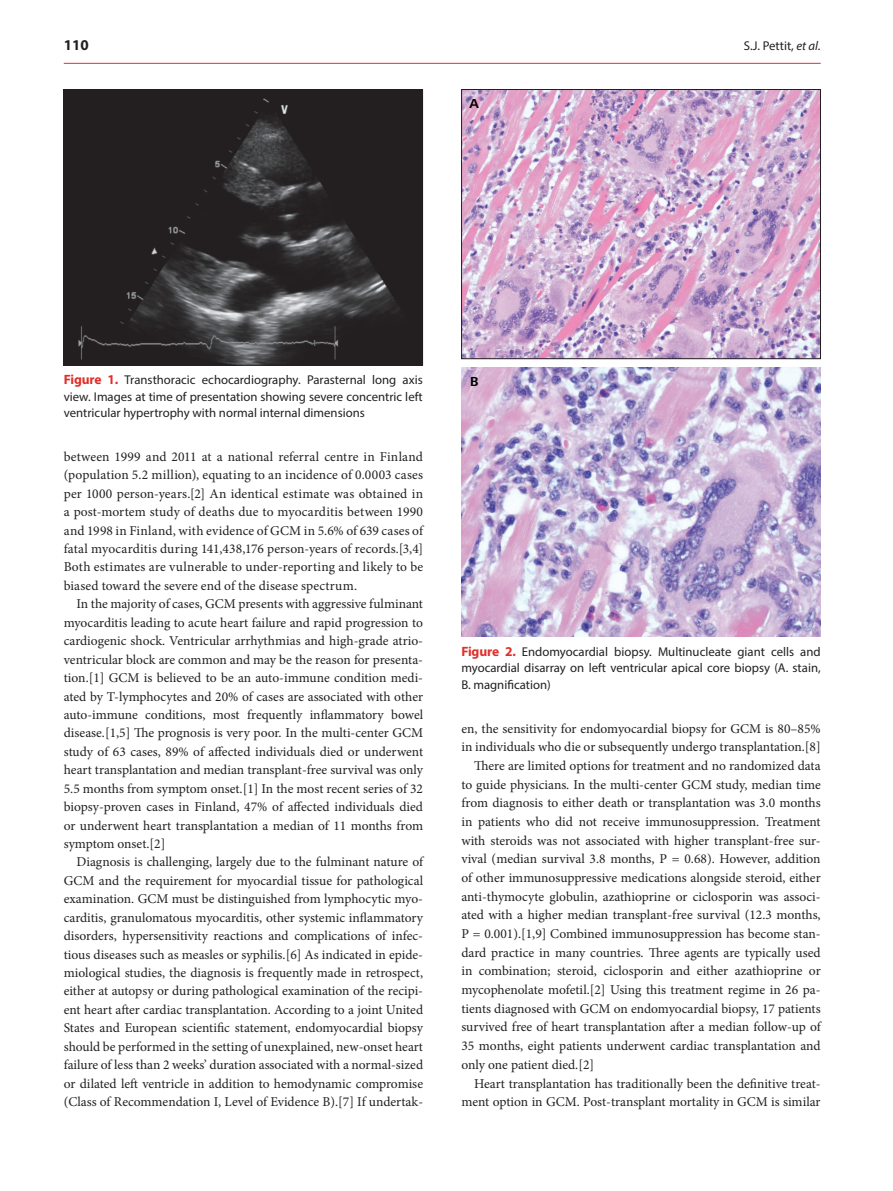
<style>
.page{position:relative;width:893px;height:1191px;background:#fff}
.page>*{position:absolute;margin:0;border:0;box-sizing:border-box;transform-origin:0 0}
.t1{font:700 15px "Myriad Pro";color:#231f20}
.t2{font:13.5px/18.5px "Minion Pro";color:#231f20;text-align:justify}
.t3{font:700 13.5px "Frutiger Next LTW1 G";color:#000}
.t4{font:12.75px/16.5px "Myriad Pro";color:#231f20;text-align:justify}
.s1{font-style:italic}
.s2{font-weight:700;font-size:13.5px;color:#e02f2b}
</style>
<div class="page">
<hr style="left:64px;top:63px;width:757px;height:1px;background:#e02f2b">
<img style="left:66px;top:91px;width:355px;height:272px">
<div style="left:64px;top:89px;width:359px;height:276px;border:1px solid #231f20"></div>
<img style="left:463px;top:91px;width:356px;height:266px">
<div style="left:461px;top:89px;width:360px;height:270px;border:1px solid #231f20"></div>
<img style="left:461px;top:367px;width:360px;height:270px">
<p class="t1" style="left:64px;top:35px;width:26px">110</p>
<p class="t4" style="left:744px;top:37px;width:78px">S.J. Pettit, <span class="s1">et al.</span></p>
<p class="t3" style="left:470px;top:95px;width:11px">A</p>
<p class="t4" style="left:64px;top:371px;width:360px"><span class="s2">Figure 1.</span> Transthoracic echocardiography. Parasternal long axis view. Images at time of presentation showing severe concentric left ventricular hypertrophy with normal internal dimensions</p>
<p class="t2" style="left:64px;top:447px;width:361px">between 1999 and 2011 at a national referral centre in Finland (population 5.2 million), equating to an incidence of 0.0003 cases per 1000 person‑years.[2] An identical estimate was obtained in a post‑mortem study of deaths due to myocarditis between 1990 and 1998 in Finland, with evidence of GCM in 5.6% of 639 cases of fatal myocarditis during 141,438,176 person‑years of records.[3,4] Both estimates are vulnerable to under‑reporting and likely to be biased toward the severe end of the disease spectrum.</p>
<p class="t2" style="left:64px;top:595px;width:361px;text-indent:13px">In the majority of cases, GCM presents with aggressive fulminant myocarditis leading to acute heart failure and rapid progression to cardiogenic shock. Ventricular arrhythmias and high‑grade atrio‑ ventricular block are common and may be the reason for presenta‑ tion.[1] GCM is believed to be an auto‑immune condition medi‑ ated by T‑lymphocytes and 20% of cases are associated with other auto‑immune conditions, most frequently inflammatory bowel disease.[1,5] The prognosis is very poor. In the multi‑center GCM study of 63 cases, 89% of affected individuals died or underwent heart transplantation and median transplant‑free survival was only 5.5 months from symptom onset.[1] In the most recent series of 32 biopsy‑proven cases in Finland, 47% of affected individuals died or underwent heart transplantation a median of 11 months from symptom onset.[2]</p>
<p class="t2" style="left:64px;top:853px;width:361px;text-indent:13px">Diagnosis is challenging, largely due to the fulminant nature of GCM and the requirement for myocardial tissue for pathological examination. GCM must be distinguished from lymphocytic myo‑ carditis, granulomatous myocarditis, other systemic inflammatory disorders, hypersensitivity reactions and complications of infec‑ tious diseases such as measles or syphilis.[6] As indicated in epide‑ miological studies, the diagnosis is frequently made in retrospect, either at autopsy or during pathological examination of the recipi‑ ent heart after cardiac transplantation. According to a joint United States and European scientific statement, endomyocardial biopsy should be performed in the setting of unexplained, new‑onset heart failure of less than 2 weeks’ duration associated with a normal‑sized or dilated left ventricle in addition to hemodynamic compromise (Class of Recommendation I, Level of Evidence B).[7] If undertak‑</p>
<p class="t3" style="left:470px;top:373px;width:10px">B</p>
<p class="t4" style="left:461px;top:643px;width:361px"><span class="s2">Figure 2.</span> Endomyocardial biopsy. Multinucleate giant cells and myocardial disarray on left ventricular apical core biopsy (A. stain, B. magnification)</p>
<p class="t2" style="left:461px;top:719px;width:361px">en, the sensitivity for endomyocardial biopsy for GCM is 80–85%</p>
<p class="t2" style="left:461px;top:738px;width:361px">in individuals who die or subsequently undergo transplantation.[8]</p>
<p class="t2" style="left:474px;top:756px;width:348px">There are limited options for treatment and no randomized data</p>
<p class="t2" style="left:461px;top:775px;width:361px">to guide physicians. In the multi‑center GCM study, median time</p>
<p class="t2" style="left:461px;top:794px;width:361px">from diagnosis to either death or transplantation was 3.0 months</p>
<p class="t2" style="left:461px;top:812px;width:361px">in patients who did not receive immunosuppression. Treatment</p>
<p class="t2" style="left:461px;top:831px;width:361px">with steroids was not associated with higher transplant‑free sur‑</p>
<p class="t2" style="left:461px;top:850px;width:361px">vival (median survival 3.8 months, P = 0.68). However, addition</p>
<p class="t2" style="left:461px;top:868px;width:361px">of other immunosuppressive medications alongside steroid, either</p>
<p class="t2" style="left:461px;top:887px;width:361px">anti‑thymocyte globulin, azathioprine or ciclosporin was associ‑</p>
<p class="t2" style="left:461px;top:906px;width:361px">ated with a higher median transplant‑free survival (12.3 months,</p>
<p class="t2" style="left:461px;top:924px;width:361px">P = 0.001).[1,9] Combined immunosuppression has become stan‑</p>
<p class="t2" style="left:461px;top:943px;width:361px">dard practice in many countries. Three agents are typically used</p>
<p class="t2" style="left:461px;top:962px;width:361px">in combination; steroid, ciclosporin and either azathioprine or</p>
<p class="t2" style="left:461px;top:980px;width:361px">mycophenolate mofetil.[2] Using this treatment regime in 26 pa‑</p>
<p class="t2" style="left:461px;top:999px;width:361px">tients diagnosed with GCM on endomyocardial biopsy, 17 patients</p>
<p class="t2" style="left:461px;top:1018px;width:361px">survived free of heart transplantation after a median follow‑up of</p>
<p class="t2" style="left:461px;top:1036px;width:361px">35 months, eight patients underwent cardiac transplantation and</p>
<p class="t2" style="left:461px;top:1055px;width:134px">only one patient died.[2]</p>
<p class="t2" style="left:474px;top:1074px;width:348px">Heart transplantation has traditionally been the definitive treat‑</p>
<p class="t2" style="left:461px;top:1092px;width:361px">ment option in GCM. Post‑transplant mortality in GCM is similar</p>
</div>
